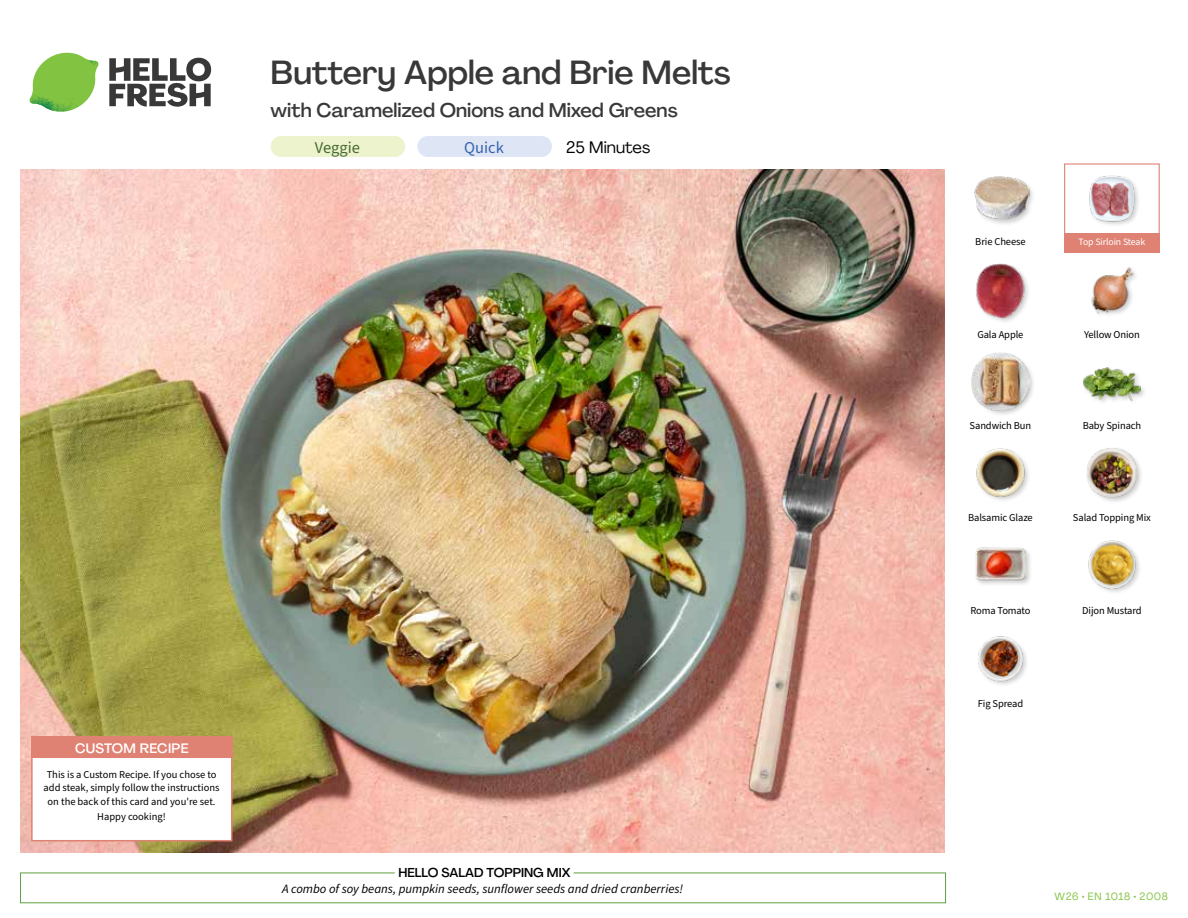
<style>
.page{position:relative;width:1188px;height:918px;background:#fff}
.page>*{position:absolute;margin:0;border:0;box-sizing:border-box;transform-origin:0 0}
.t1{font:500 33px "Agrandir";color:#383839}
.t2{font:500 19.5px "Agrandir";color:#383839}
.t3{font:16.5px "Agrandir";color:#000}
.t4{font:16.5px "Source Sans Pro";color:#476b32}
.t5{font:16.5px "Source Sans Pro";color:#3763af}
.t6{font:500 13.5px "Agrandir";letter-spacing:.02em;color:#fff}
.t7{font:italic 12.75px "Source Sans Pro";color:#000}
.t8{font:500 12.75px "Agrandir";color:#000}
.t9{font:10.5px/13.5px "Source Sans Pro";letter-spacing:-.01em;color:#000;text-align:center}
.t10{font:10.5px "Agrandir";letter-spacing:.05em;color:#82c341}
.t11{font:9.75px "Source Sans Pro";letter-spacing:-.01em;color:#fff}
</style>
<div class="page">
<svg style="left:109px;top:57px;width:102px;height:50px"></svg>
<svg style="left:34px;top:53px;width:62px;height:40px"></svg>
<img style="left:67px;top:53px;width:32px;height:26px">
<img style="left:33px;top:75px;width:59px;height:11px">
<img style="left:29px;top:79px;width:61px;height:33px">
<img style="left:65px;top:86px;width:27px;height:25px">
<div style="left:20px;top:873px;width:926px;height:30px;border:1px solid #609f43"></div>
<div style="left:395px;top:865px;width:179px;height:15px;background:#fff"></div>
<img style="left:21px;top:170px;width:924px;height:682px">
<div style="left:417px;top:136px;width:135px;height:21px;background:#dee5f4;border-radius:10px"></div>
<div style="left:271px;top:136px;width:134px;height:21px;background:#edf3cd;border-radius:10px"></div>
<img style="left:978px;top:636px;width:49px;height:49px">
<img style="left:1088px;top:540px;width:52px;height:52px">
<div style="left:974px;top:546px;width:59px;height:41px;background:#000;opacity:.2"></div>
<img style="left:975px;top:546px;width:51px;height:41px">
<div style="left:1086px;top:446px;width:58px;height:58px;background:#000;opacity:.2"></div>
<img style="left:1087px;top:447px;width:50px;height:51px">
<img style="left:976px;top:448px;width:53px;height:52px">
<div style="left:1082px;top:366px;width:65px;height:41px;background:#000;opacity:.2"></div>
<img style="left:1083px;top:366px;width:58px;height:41px">
<div style="left:970px;top:352px;width:66px;height:65px;background:#000;opacity:.2"></div>
<img style="left:972px;top:353px;width:57px;height:57px">
<img style="left:1091px;top:267px;width:45px;height:48px">
<div style="left:975px;top:263px;width:56px;height:61px;background:#000;opacity:.2"></div>
<img style="left:975px;top:263px;width:54px;height:56px">
<img style="left:1089px;top:175px;width:49px;height:50px">
<div style="left:973px;top:176px;width:62px;height:50px;background:#000;opacity:.2"></div>
<img style="left:973px;top:176px;width:56px;height:45px">
<div style="left:1064px;top:163px;width:96px;height:73px;border:1px solid #df8273"></div>
<div style="left:1064px;top:234px;width:96px;height:19px;background:#df8273"></div>
<div style="left:31px;top:737px;width:201px;height:104px;background:#fff;border:2px solid #df8273"></div>
<div style="left:31px;top:737px;width:202px;height:21px;background:#df8273"></div>
<h1 class="t1" style="left:271px;top:52px;width:462px">Buttery Apple and Brie Melts</h1>
<h2 class="t2" style="left:271px;top:98px;width:409px">with Caramelized Onions and Mixed Greens</h2>
<h3 class="t4" style="left:315px;top:136px;width:47px">Veggie</h3>
<h3 class="t5" style="left:464px;top:136px;width:41px">Quick</h3>
<h3 class="t3" style="left:566px;top:137px;width:86px">25 Minutes</h3>
<p class="t6" style="left:75px;top:739px;width:115px">CUSTOM RECIPE</p>
<p class="t9" style="left:44px;top:768px;width:178px">This is a Custom Recipe. If you chose to add steak, simply follow the instructions on the back of this card and you're set.</p>
<p class="t9" style="left:97px;top:810px;width:70px">Happy cooking!</p>
<p class="t8" style="left:398px;top:864px;width:173px">HELLO SALAD TOPPING MIX</p>
<p class="t7" style="left:282px;top:880px;width:403px">A combo of soy beans, pumpkin seeds, sunflower seeds and dried cranberries!</p>
<p class="t9" style="left:975px;top:235px;width:52px">Brie Cheese</p>
<p class="t11" style="left:1079px;top:236px;width:68px">Top Sirloin Steak</p>
<p class="t9" style="left:977px;top:329px;width:48px">Gala Apple</p>
<p class="t9" style="left:1084px;top:329px;width:57px">Yellow Onion</p>
<p class="t9" style="left:970px;top:419px;width:63px">Sandwich Bun</p>
<p class="t9" style="left:1083px;top:419px;width:60px">Baby Spinach</p>
<p class="t9" style="left:968px;top:511px;width:66px">Balsamic Glaze</p>
<p class="t9" style="left:1073px;top:511px;width:79px">Salad Topping Mix</p>
<p class="t9" style="left:970px;top:604px;width:62px">Roma Tomato</p>
<p class="t9" style="left:1082px;top:604px;width:61px">Dijon Mustard</p>
<p class="t9" style="left:978px;top:697px;width:47px">Fig Spread</p>
<p class="t10" style="left:1055px;top:890px;width:115px">W26 • EN 1018 • 2008</p>
</div>
